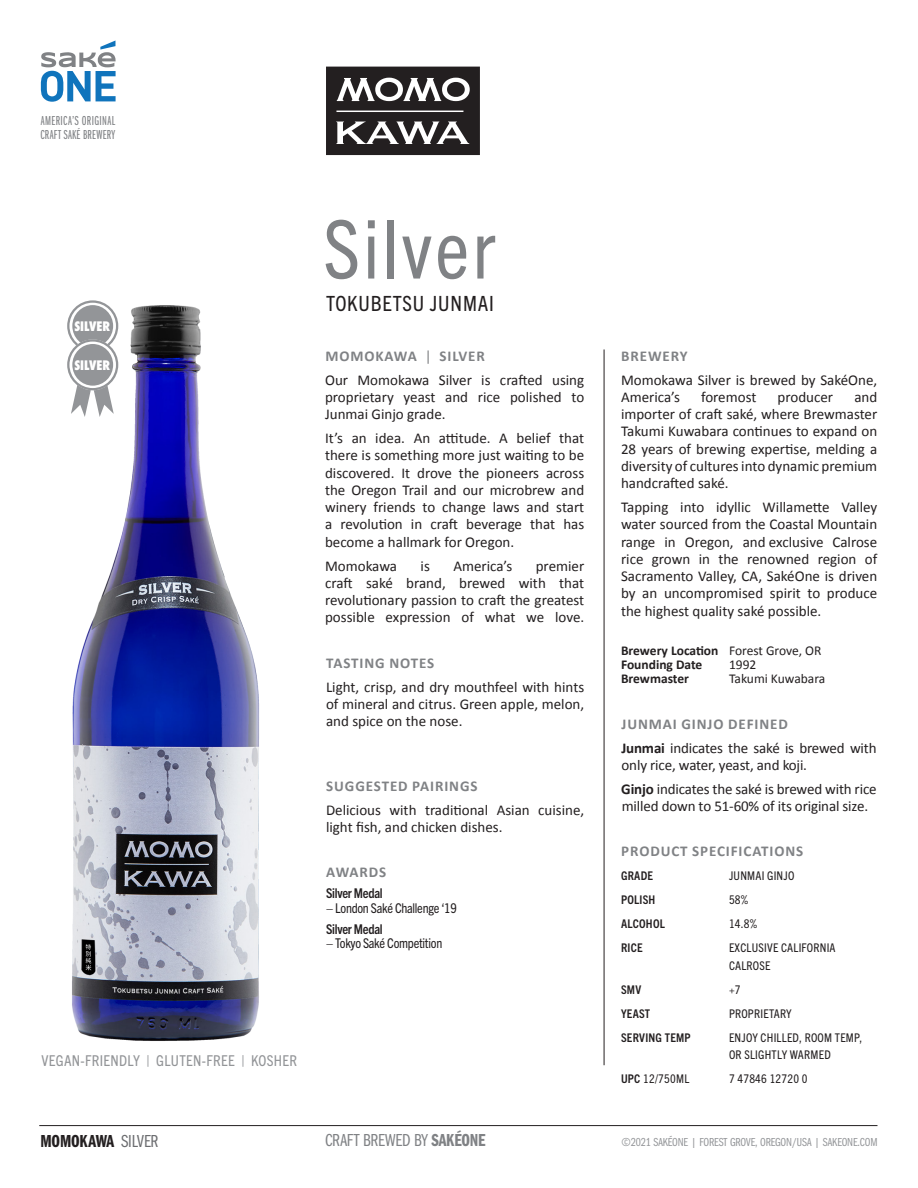
<style>
.page{position:relative;width:918px;height:1188px;background:#fff}
.page>*{position:absolute;margin:0;border:0;box-sizing:border-box;transform-origin:0 0}
.t1{font:condensed 81px "Trade Gothic Next LT Pro";letter-spacing:.04em;color:#808285}
.t2{font:condensed 21px "Trade Gothic Next LT Pro";letter-spacing:.04em;color:#231f20}
.t3{font:18px "Franklin Gothic URW Com Boo";letter-spacing:-.005em;color:#808285}
.t4{font:18px "Franklin Gothic URW Com Dem";letter-spacing:-.01em;color:#231f20}
.t5{font:15px/17.2px "Calibri";color:#231f20;text-align:justify}
.t6{font:700 15px "Calibri";letter-spacing:.06em;color:#808285}
.t7{font:condensed 15px "Trade Gothic Next LT Pro";letter-spacing:.02em;color:#939598}
.t8{font:700 13.5px/14.2px "Calibri";color:#231f20}
.t9{font:condensed 13.5px "Trade Gothic Next LT Pro";letter-spacing:-.02em;color:#231f20}
.t10{font:13.5px "Franklin Gothic URW Ext Com D Boo";letter-spacing:.03em;color:#808285}
.t11{font:700 condensed 13.5px "Trade Gothic Next LT Pro";letter-spacing:-.02em;color:#231f20}
.t12{font:13.5px "Calibri";color:#231f20}
.t13{font:800 condensed 12.75px "Futura";color:#fff}
.t14{font:condensed 12px/17.2px "Trade Gothic Next LT Pro";letter-spacing:.02em;color:#231f20}
.t15{font:12px "Franklin Gothic URW Com Boo";letter-spacing:-.01em;color:#939598}
.t16{font:700 condensed 12px "Trade Gothic Next LT Pro";letter-spacing:.02em;color:#231f20}
.s1{font-weight:400}
.s2{font-family:"Franklin Gothic URW Com Boo";color:#6c6d70}
.s3{font-family:"Franklin Gothic URW Com Dem"}
.s4{font-weight:700}
</style>
<div class="page">
<img style="left:67px;top:302px;width:192px;height:739px">
<hr style="left:604px;top:349px;width:1px;height:716px;background:#231f20">
<svg style="left:326px;top:67px;width:154px;height:88px"></svg>
<svg style="left:41px;top:40px;width:75px;height:62px"></svg>
<hr style="left:39px;top:1125px;width:839px;height:1px;background:#231f20">
<div style="left:67px;top:300px;width:51px;height:52px;border:2px solid #939598;border-radius:50%"></div>
<svg style="left:71px;top:303px;width:43px;height:114px"></svg>
<div style="left:70px;top:342px;width:45px;height:46px;background:#939598;border-radius:50%"></div>
<div style="left:68px;top:339px;width:50px;height:51px;border:5px solid #fff;border-radius:50%"></div>
<div style="left:67px;top:339px;width:51px;height:51px;border:2px solid #939598;border-radius:50%"></div>
<p class="t10" style="left:41px;top:114px;width:76px">AMERICA’S ORIGINAL</p>
<p class="t10" style="left:40px;top:127px;width:76px">CRAFT SAKÉ BREWERY</p>
<p class="t13" style="left:74px;top:317px;width:37px">SILVER</p>
<p class="t13" style="left:74px;top:356px;width:37px">SILVER</p>
<p class="t1" style="left:323px;top:194px;width:174px">Silver</p>
<p class="t2" style="left:326px;top:289px;width:169px">TOKUBETSU JUNMAI</p>
<p class="t6" style="left:325px;top:345px;width:161px">MOMOKAWA <span class="s1">|</span> SILVER</p>
<p class="t5" style="left:325px;top:371px;width:261px">Our Momokawa Silver is crafted using proprietary yeast and rice polished to Junmai Ginjo grade.</p>
<p class="t5" style="left:325px;top:429px;width:261px">It’s an idea. An attitude. A belief that there is something more just waiting to be discovered. It drove the pioneers across the Oregon Trail and our microbrew and winery friends to change laws and start a revolution in craft beverage that has become a hallmark for Oregon.</p>
<p class="t5" style="left:325px;top:557px;width:74px">Momokawa</p>
<p class="t5" style="left:421px;top:557px;width:11px">is</p>
<p class="t5" style="left:453px;top:557px;width:60px">America’s</p>
<p class="t5" style="left:325px;top:557px;width:261px;text-indent:211px">premier craft saké brand, brewed with that revolutionary passion to craft the greatest possible expression of what we love.</p>
<p class="t6" style="left:326px;top:652px;width:109px">TASTING NOTES</p>
<p class="t5" style="left:326px;top:678px;width:260px">Light, crisp, and dry mouthfeel with hints of mineral and citrus. Green apple, melon, and spice on the nose.</p>
<p class="t6" style="left:326px;top:775px;width:153px">SUGGESTED PAIRINGS</p>
<p class="t5" style="left:326px;top:801px;width:260px">Delicious with traditional Asian cuisine, light fish, and chicken dishes.</p>
<p class="t6" style="left:326px;top:862px;width:61px">AWARDS</p>
<p class="t11" style="left:326px;top:884px;width:58px">Silver Medal</p>
<p class="t9" style="left:326px;top:899px;width:132px">– London Saké Challenge ‘19</p>
<p class="t11" style="left:326px;top:920px;width:58px">Silver Medal</p>
<p class="t9" style="left:326px;top:934px;width:118px">– Tokyo Saké Competition</p>
<p class="t7" style="left:42px;top:1050px;width:257px">VEGAN-FRIENDLY | GLUTEN-FREE | KOSHER</p>
<p class="t4" style="left:40px;top:1128px;width:119px">MOMOKAWA <span class="s2">SILVER</span></p>
<p class="t3" style="left:325px;top:1128px;width:162px">CRAFT BREWED BY <span class="s3">SAKÉONE</span></p>
<p class="t6" style="left:621px;top:345px;width:68px">BREWERY</p>
<p class="t5" style="left:621px;top:371px;width:258px">Momokawa Silver is brewed by SakéOne,<br>America’s</p>
<p class="t5" style="left:701px;top:388px;width:57px">foremost</p>
<p class="t5" style="left:778px;top:388px;width:57px">producer</p>
<p class="t5" style="left:621px;top:388px;width:258px;text-indent:233px">and importer of craft saké, where Brewmaster Takumi Kuwabara continues to expand on 28 years of brewing expertise, melding a diversity of cultures into dynamic premium handcrafted saké.</p>
<p class="t5" style="left:621px;top:498px;width:258px">Tapping into idyllic Willamette Valley water sourced from the Coastal Mountain range in Oregon, and exclusive Calrose rice grown in the renowned region of Sacramento Valley, CA, SakéOne is driven by an uncompromised spirit to produce the highest quality saké possible.</p>
<p class="t8" style="left:621px;top:643px;width:202px">Brewery Location <span class="s1">Forest Grove, OR<br></span>Founding Date</p>
<p class="t12" style="left:729px;top:655px;width:29px">1992</p>
<p class="t8" style="left:621px;top:671px;width:69px">Brewmaster</p>
<p class="t12" style="left:729px;top:670px;width:98px">Takumi Kuwabara</p>
<p class="t6" style="left:622px;top:713px;width:168px">JUNMAI GINJO DEFINED</p>
<p class="t5" style="left:621px;top:739px;width:257px"><span class="s4">Junmai</span> indicates the saké is brewed with only rice, water, yeast, and koji.</p>
<p class="t5" style="left:621px;top:780px;width:257px"><span class="s4">Ginjo</span> indicates the saké is brewed with rice milled down to 51-60% of its original size.</p>
<p class="t6" style="left:621px;top:841px;width:183px">PRODUCT SPECIFICATIONS</p>
<p class="t16" style="left:621px;top:868px;width:34px">GRADE</p>
<p class="t14" style="left:729px;top:867px;width:67px">JUNMAI GINJO</p>
<p class="t16" style="left:621px;top:892px;width:36px">POLISH</p>
<p class="t14" style="left:729px;top:891px;width:21px">58%</p>
<p class="t16" style="left:621px;top:916px;width:45px">ALCOHOL</p>
<p class="t14" style="left:729px;top:915px;width:30px">14.8%</p>
<p class="t16" style="left:621px;top:940px;width:23px">RICE</p>
<p class="t14" style="left:729px;top:939px;width:108px">EXCLUSIVE CALIFORNIA<br>CALROSE</p>
<p class="t16" style="left:621px;top:981px;width:22px">SMV</p>
<p class="t14" style="left:729px;top:980px;width:13px">+7</p>
<p class="t16" style="left:621px;top:1005px;width:31px">YEAST</p>
<p class="t14" style="left:729px;top:1004px;width:64px">PROPRIETARY</p>
<p class="t16" style="left:621px;top:1029px;width:71px">SERVING TEMP</p>
<p class="t14" style="left:729px;top:1028px;width:135px">ENJOY CHILLED, ROOM TEMP,<br>OR SLIGHTLY WARMED</p>
<p class="t14" style="left:621px;top:1069px;width:70px"><span class="s4">UPC</span> 12/750ML</p>
<p class="t14" style="left:729px;top:1069px;width:80px">7 47846 12720 0</p>
<p class="t15" style="left:621px;top:1134px;width:258px">©2021 SAKÉONE | FOREST GROVE, OREGON/USA | SAKEONE.COM</p>
</div>
